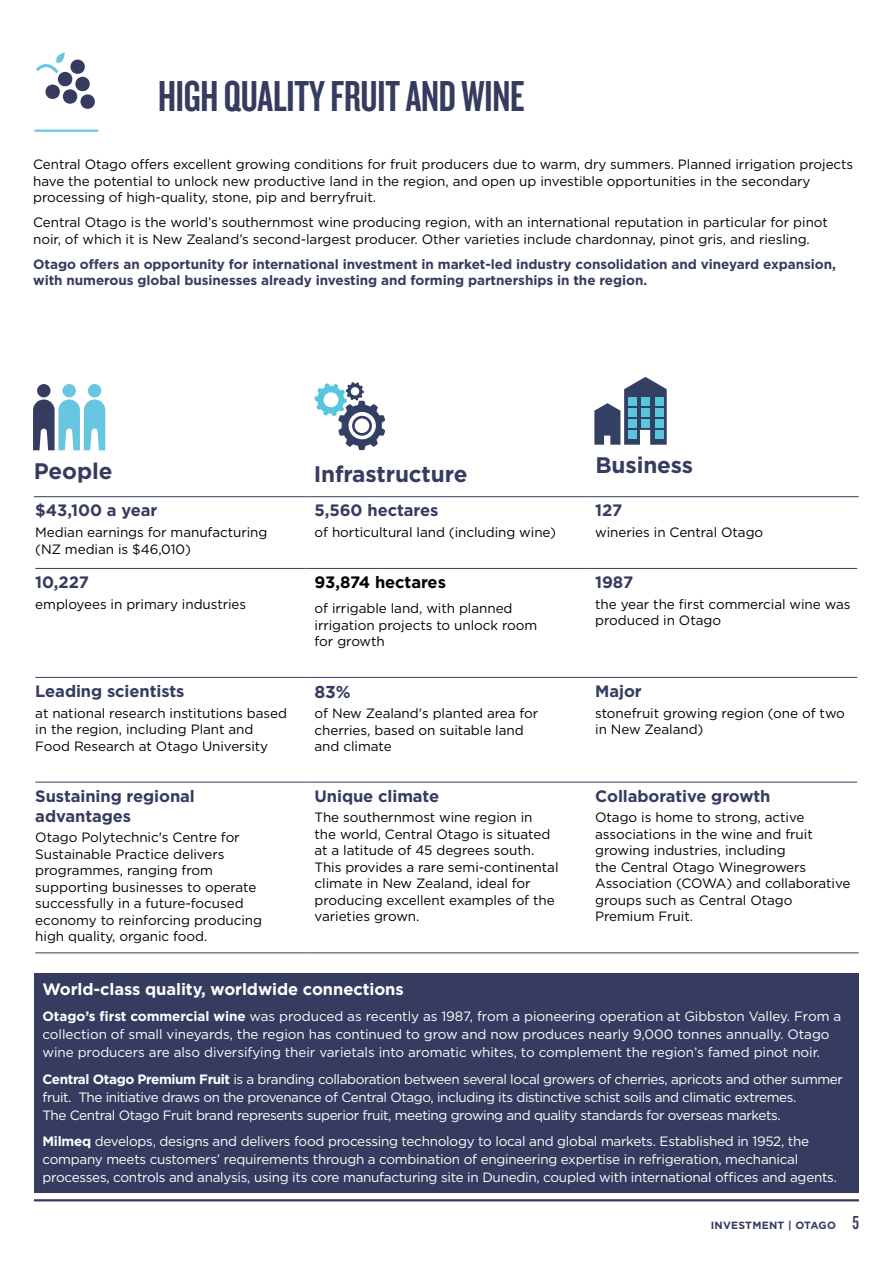
<style>
.page{position:relative;width:893px;height:1263px;background:#fff}
.page>*{position:absolute;margin:0;border:0;box-sizing:border-box;transform-origin:0 0}
.Heading_1{font:45px "Knockout 48 Featherweight";letter-spacing:-.005em;color:#363c60}
.Table_pull_out{font:700 22.5px "Gotham";letter-spacing:-.005em;color:#363c60}
.Table_pull_out-2{font:700 17.25px "Gotham";color:#363c60}
.Table_pull_out_subhe{font:700 16.5px/19.8px "Gotham";letter-spacing:-.005em;color:#363c60}
.Body_Copy_Sub_header{font:700 16.5px "Gotham";letter-spacing:-.005em;color:#fff}
.Body_Copy{font:700 16.5px "Gotham";letter-spacing:-.005em;color:#000}
.Body_Copy-2{font:13.5px/16.5px "Gotham";letter-spacing:-.005em;color:#000}
.Body_Copy_white{font:13.5px/18px "Gotham";letter-spacing:-.02em;color:#fff}
.Body_copy_bold_blue{font:700 13.5px/16.5px "Gotham";letter-spacing:-.005em;color:#363c60}
.Body_Copy-3{font:700 10.5px "Gotham";letter-spacing:.025em;color:#363c60}
.s1{font-weight:700}
.s2{font-family:"Knockout 48 Featherweight";font-weight:400;font-size:19.5px}
</style>
<div class="page">
<hr style="left:34px;top:1199px;width:825px;height:2px;background:#363c60">
<hr style="left:34px;top:130px;width:64px;height:2px;background:#68c6e0">
<svg style="left:36px;top:52px;width:59px;height:57px"></svg>
<hr style="left:35px;top:568px;width:271px;height:1px;background:#363c60">
<hr style="left:306px;top:568px;width:280px;height:1px;background:#363c60">
<hr style="left:586px;top:568px;width:271px;height:1px;background:#363c60">
<hr style="left:35px;top:677px;width:271px;height:1px;background:#363c60">
<hr style="left:306px;top:677px;width:280px;height:1px;background:#363c60">
<hr style="left:586px;top:677px;width:271px;height:1px;background:#363c60">
<hr style="left:35px;top:782px;width:271px;height:1px;background:#363c60">
<hr style="left:306px;top:782px;width:280px;height:1px;background:#363c60">
<hr style="left:586px;top:782px;width:271px;height:1px;background:#363c60">
<hr style="left:35px;top:952px;width:271px;height:1px;background:#363c60">
<hr style="left:306px;top:952px;width:280px;height:1px;background:#363c60">
<hr style="left:586px;top:952px;width:273px;height:1px;background:#363c60">
<hr style="left:34px;top:496px;width:272px;height:1px;background:#363c60">
<hr style="left:306px;top:496px;width:280px;height:1px;background:#363c60">
<hr style="left:586px;top:496px;width:273px;height:1px;background:#363c60">
<div style="left:37px;top:384px;width:14px;height:13px;background:#363c60;border-radius:50%"></div>
<div style="left:62px;top:384px;width:14px;height:13px;background:#68c6e0;border-radius:50%"></div>
<div style="left:88px;top:384px;width:13px;height:13px;background:#68c6e0;border-radius:50%"></div>
<svg style="left:33px;top:399px;width:72px;height:51px"></svg>
<svg style="left:315px;top:382px;width:70px;height:68px"></svg>
<svg style="left:594px;top:377px;width:73px;height:68px"></svg>
<div style="left:34px;top:973px;width:825px;height:219px;background:#363c60"></div>
<p class="Heading_1" style="left:158px;top:68px;width:368px">HIGH QUALITY FRUIT AND WINE</p>
<p class="Body_Copy-2" style="left:33px;top:156px;width:822px">Central Otago offers excellent growing conditions for fruit producers due to warm, dry summers. Planned irrigation projects have the potential to unlock new productive land in the region, and open up investible opportunities in the secondary processing of high-quality, stone, pip and berryfruit.</p>
<p class="Body_Copy-2" style="left:33px;top:214px;width:796px">Central Otago is the world’s southernmost wine producing region, with an international reputation in particular for pinot noir, of which it is New Zealand’s second-largest producer. Other varieties include chardonnay, pinot gris, and riesling.</p>
<p class="Body_copy_bold_blue" style="left:33px;top:256px;width:804px">Otago offers an opportunity for international investment in market-led industry consolidation and vineyard expansion, with numerous global businesses already investing and forming partnerships in the region.</p>
<p class="Table_pull_out" style="left:34px;top:456px;width:80px">People</p>
<p class="Table_pull_out" style="left:314px;top:459px;width:155px">Infrastructure</p>
<p class="Table_pull_out" style="left:595px;top:451px;width:99px">Business</p>
<p class="Table_pull_out_subhe" style="left:35px;top:500px;width:124px">$43,100 a year</p>
<p class="Body_Copy-2" style="left:35px;top:524px;width:234px">Median earnings for manufacturing (NZ median is $46,010)</p>
<p class="Table_pull_out_subhe" style="left:35px;top:572px;width:55px">10,227</p>
<p class="Body_Copy-2" style="left:35px;top:595px;width:212px">employees in primary industries</p>
<p class="Table_pull_out_subhe" style="left:35px;top:681px;width:151px">Leading scientists</p>
<p class="Body_Copy-2" style="left:35px;top:704px;width:253px">at national research institutions based in the region, including Plant and<br>Food Research at Otago University</p>
<p class="Table_pull_out_subhe" style="left:35px;top:786px;width:161px">Sustaining regional advantages</p>
<p class="Body_Copy-2" style="left:35px;top:829px;width:228px">Otago Polytechnic's Centre for<br>Sustainable Practice delivers programmes, ranging from supporting businesses to operate successfully in a future-focused economy to reinforcing producing high quality, organic food.</p>
<p class="Table_pull_out_subhe" style="left:315px;top:500px;width:125px">5,560 hectares</p>
<p class="Body_Copy-2" style="left:315px;top:524px;width:243px">of horticultural land (including wine)</p>
<p class="Body_Copy" style="left:315px;top:571px;width:133px">93,874 hectares</p>
<p class="Body_Copy-2" style="left:315px;top:600px;width:224px">of irrigable land, with planned irrigation projects to unlock room for growth</p>
<p class="Table_pull_out-2" style="left:315px;top:680px;width:38px">83%</p>
<p class="Body_Copy-2" style="left:315px;top:705px;width:225px">of New Zealand's planted area for cherries, based on suitable land and climate</p>
<p class="Table_pull_out_subhe" style="left:315px;top:786px;width:126px">Unique climate</p>
<p class="Body_Copy-2" style="left:315px;top:809px;width:246px">The southernmost wine region in<br>the world, Central Otago is situated at a latitude of 45 degrees south.<br>This provides a rare semi-continental climate in New Zealand, ideal for producing excellent examples of the varieties grown.</p>
<p class="Table_pull_out_subhe" style="left:595px;top:500px;width:29px">127</p>
<p class="Body_Copy-2" style="left:595px;top:524px;width:170px">wineries in Central Otago</p>
<p class="Table_pull_out_subhe" style="left:595px;top:572px;width:40px">1987</p>
<p class="Body_Copy-2" style="left:595px;top:595px;width:257px">the year the first commercial wine was produced in Otago</p>
<p class="Table_pull_out_subhe" style="left:595px;top:681px;width:48px">Major</p>
<p class="Body_Copy-2" style="left:595px;top:704px;width:251px">stonefruit growing region (one of two in New Zealand)</p>
<p class="Table_pull_out_subhe" style="left:595px;top:786px;width:177px">Collaborative growth</p>
<p class="Body_Copy-2" style="left:595px;top:809px;width:257px">Otago is home to strong, active associations in the wine and fruit growing industries, including<br>the Central Otago Winegrowers<br>Association (COWA) and collaborative groups such as Central Otago<br>Premium Fruit.</p>
<p class="Body_Copy_Sub_header" style="left:43px;top:978px;width:363px">World-class quality, worldwide connections</p>
<p class="Body_Copy_white" style="left:43px;top:1007px;width:800px"><span class="s1">Otago’s first commercial wine</span> was produced as recently as 1987, from a pioneering operation at Gibbston Valley. From a collection of small vineyards, the region has continued to grow and now produces nearly 9,000 tonnes annually. Otago wine producers are also diversifying their varietals into aromatic whites, to complement the region’s famed pinot noir.</p>
<p class="Body_Copy_white" style="left:43px;top:1070px;width:802px"><span class="s1">Central Otago Premium Fruit</span> is a branding collaboration between several local growers of cherries, apricots and other summer fruit. The initiative draws on the provenance of Central Otago, including its distinctive schist soils and climatic extremes.<br>The Central Otago Fruit brand represents superior fruit, meeting growing and quality standards for overseas markets.</p>
<p class="Body_Copy_white" style="left:43px;top:1132px;width:796px"><span class="s1">Milmeq</span> develops, designs and delivers food processing technology to local and global markets. Established in 1952, the company meets customers’ requirements through a combination of engineering expertise in refrigeration, mechanical processes, controls and analysis, using its core manufacturing site in Dunedin, coupled with international offices and agents.</p>
<p class="Body_Copy-3" style="left:711px;top:1218px;width:150px">INVESTMENT | OTAGO <span class="s2">5</span></p>
</div>
